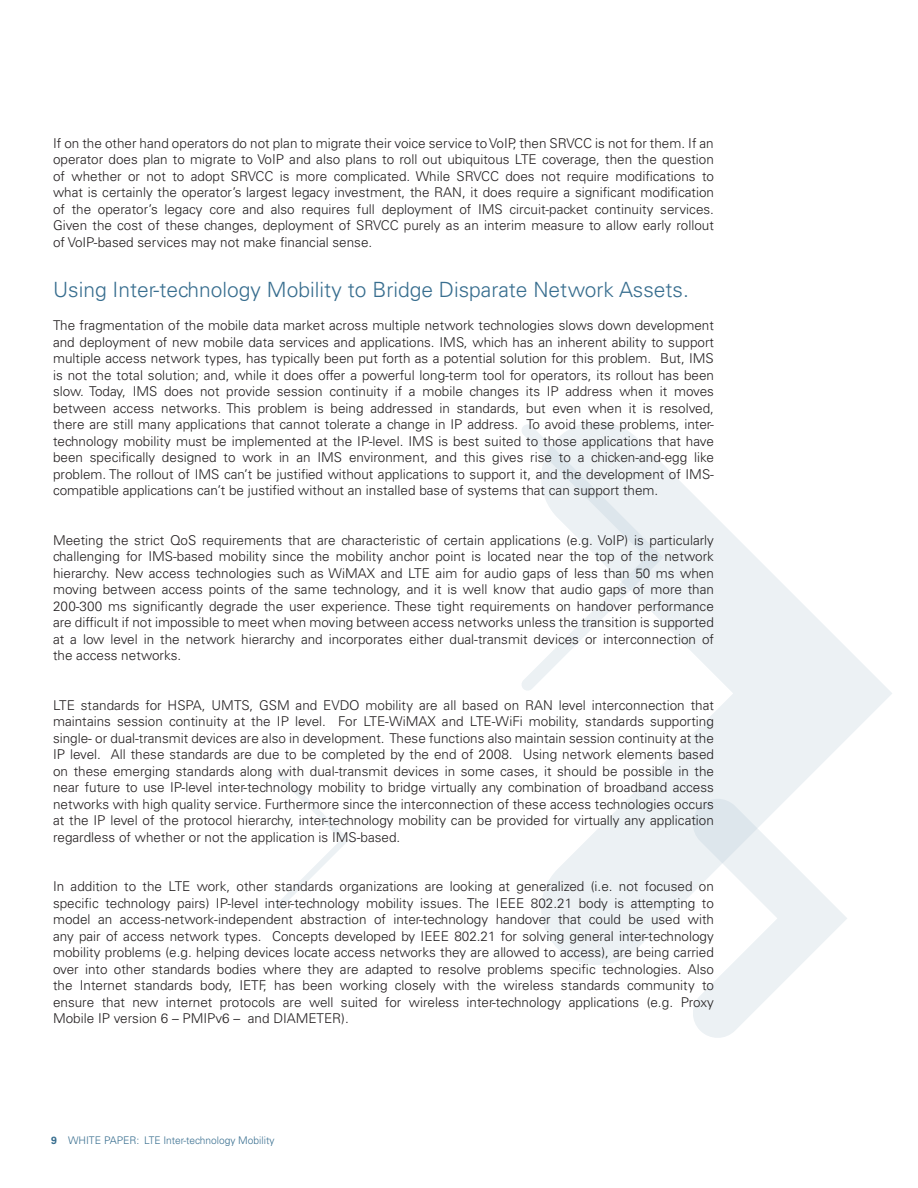
<style>
.page{position:relative;width:918px;height:1188px;background:#fff}
.page>*{position:absolute;margin:0;border:0;box-sizing:border-box;transform-origin:0 0}
.Body_copy{font:300 21px "Univers LT Std";color:#386e8f}
.Body_copy-2{font:300 13.5px/16.5px "Univers LT Std";color:#231f20;text-align:justify}
.Descriptor{font:300 10.5px "Univers LT Std";color:#386e8f}
.s1{font-weight:700}
</style>
<div class="page">
<svg style="left:541px;top:422px;width:351px;height:543px"></svg>
<svg style="left:276px;top:771px;width:73px;height:137px"></svg>
<svg style="left:691px;top:797px;width:156px;height:241px"></svg>
<svg style="left:522px;top:424px;width:141px;height:267px"></svg>
<p class="Body_copy-2" style="left:53px;top:135px;width:663px">If on the other hand operators do not plan to migrate their voice service to VoIP, then SRVCC is not for them. If an operator does plan to migrate to VoIP and also plans to roll out ubiquitous LTE coverage, then the question of whether or not to adopt SRVCC is more complicated. While SRVCC does not require modifications to what is certainly the operator’s largest legacy investment, the RAN, it does require a significant modification of the operator’s legacy core and also requires full deployment of IMS circuit-packet continuity services.<br>Given the cost of these changes, deployment of SRVCC purely as an interim measure to allow early rollout of VoIP-based services may not make financial sense.</p>
<p class="Body_copy" style="left:53px;top:277px;width:637px">Using Inter-technology Mobility to Bridge Disparate Network Assets.</p>
<p class="Body_copy-2" style="left:53px;top:317px;width:663px">The fragmentation of the mobile data market across multiple network technologies slows down development and deployment of new mobile data services and applications. IMS, which has an inherent ability to support multiple access network types, has typically been put forth as a potential solution for this problem. But, IMS is not the total solution; and, while it does offer a powerful long-term tool for operators, its rollout has been slow. Today, IMS does not provide session continuity if a mobile changes its IP address when it moves between access networks. This problem is being addressed in standards, but even when it is resolved, there are still many applications that cannot tolerate a change in IP address. To avoid these problems, inter&shy;technology mobility must be implemented at the IP-level. IMS is best suited to those applications that have been specifically designed to work in an IMS environment, and this gives rise to a chicken-and-egg like problem. The rollout of IMS can’t be justified without applications to support it, and the development of IMS&shy;compatible applications can’t be justified without an installed base of systems that can support them.</p>
<p class="Body_copy-2" style="left:53px;top:532px;width:662px">Meeting the strict QoS requirements that are characteristic of certain applications (e.g. VoIP) is particularly challenging for IMS-based mobility since the mobility anchor point is located near the top of the network hierarchy. New access technologies such as WiMAX and LTE aim for audio gaps of less than 50 ms when moving between access points of the same technology, and it is well know that audio gaps of more than 200-300 ms significantly degrade the user experience. These tight requirements on handover performance are difficult if not impossible to meet when moving between access networks unless the transition is supported at a low level in the network hierarchy and incorporates either dual-transmit devices or interconnection of the access networks.</p>
<p class="Body_copy-2" style="left:53px;top:697px;width:663px">LTE standards for HSPA, UMTS, GSM and EVDO mobility are all based on RAN level interconnection that maintains session continuity at the IP level. For LTE-WiMAX and LTE-WiFi mobility, standards supporting single- or dual-transmit devices are also in development. These functions also maintain session continuity at the IP level. All these standards are due to be completed by the end of 2008. Using network elements based on these emerging standards along with dual-transmit devices in some cases, it should be possible in the near future to use IP-level inter-technology mobility to bridge virtually any combination of broadband access networks with high quality service. Furthermore since the interconnection of these access technologies occurs at the IP level of the protocol hierarchy, inter-technology mobility can be provided for virtually any application regardless of whether or not the application is IMS-based.</p>
<p class="Body_copy-2" style="left:53px;top:878px;width:662px">In addition to the LTE work, other standards organizations are looking at generalized (i.e. not focused on specific technology pairs) IP-level inter-technology mobility issues. The IEEE 802.21 body is attempting to model an access-network-independent abstraction of inter-technology handover that could be used with any pair of access network types. Concepts developed by IEEE 802.21 for solving general inter-technology mobility problems (e.g. helping devices locate access networks they are allowed to access), are being carried over into other standards bodies where they are adapted to resolve problems specific technologies. Also the Internet standards body, IETF, has been working closely with the wireless standards community to ensure that new internet protocols are well suited for wireless inter-technology applications (e.g. Proxy Mobile IP version 6 – PMIPv6 – and DIAMETER).</p>
<p class="Descriptor" style="left:51px;top:1134px;width:225px"><span class="s1">9</span> WHITE PAPER: LTE Inter-technology Mobility</p>
</div>
